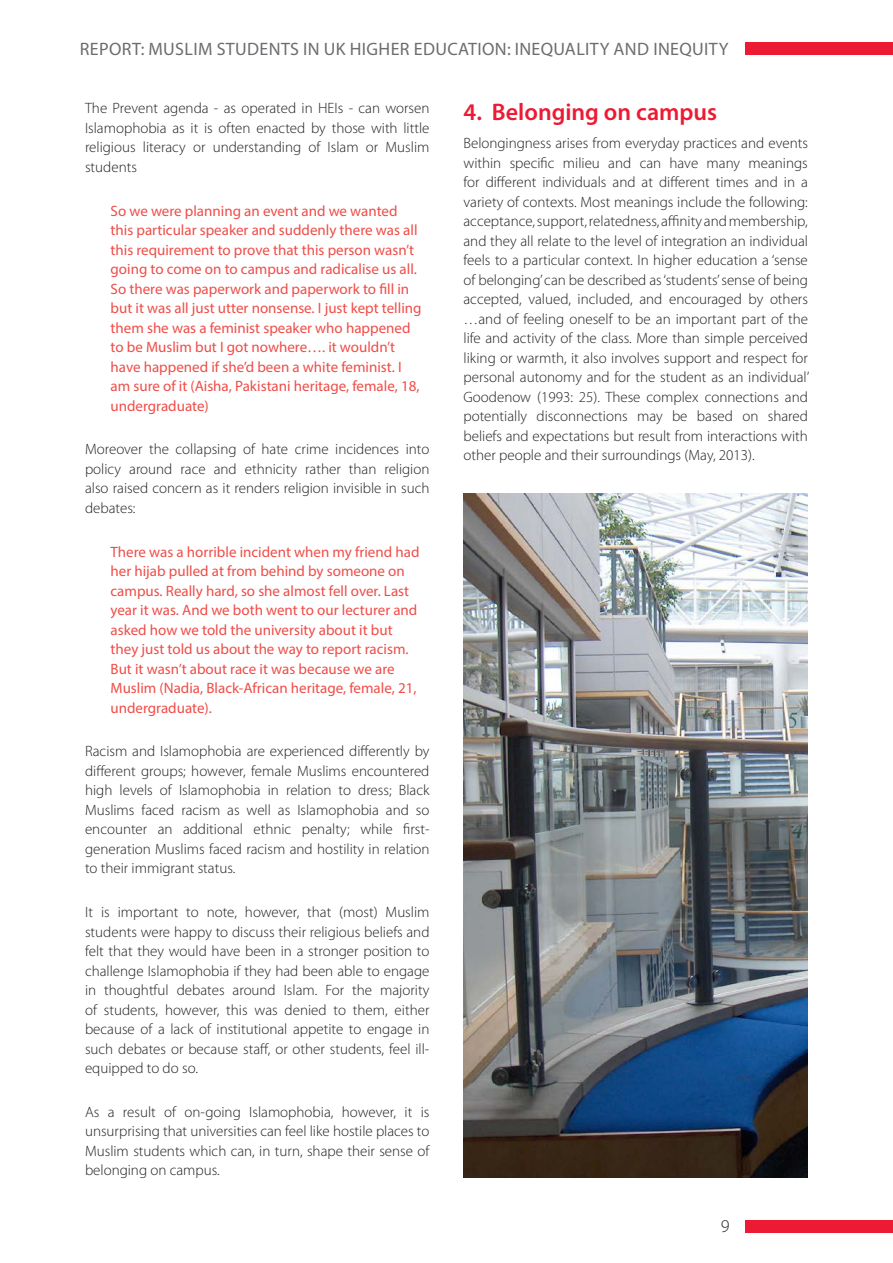
<style>
.page{position:relative;width:893px;height:1263px;background:#fff}
.page>*{position:absolute;margin:0;border:0;box-sizing:border-box;transform-origin:0 0}
.t1{font:600 24px "Myriad Pro";color:#ed1a33}
.t2{font:18px "Myriad Pro";letter-spacing:.02em;color:#6c6d70}
.t3{font:300 18px "Myriad Pro";color:#231f20}
.t4{font:300 15px/19.5px "Myriad Pro";color:#231f20;text-align:justify}
.t5{font:15px/19.5px "Myriad Pro";color:#ef4d48}
</style>
<div class="page">
<div style="left:746px;top:1220px;width:147px;height:13px;background:#ed1a33"></div>
<div style="left:746px;top:43px;width:147px;height:12px;background:#ed1a33"></div>
<img style="left:463px;top:493px;width:345px;height:685px">
<p class="t2" style="left:80px;top:38px;width:650px">REPORT: MUSLIM STUDENTS IN UK HIGHER EDUCATION: INEQUALITY AND INEQUITY</p>
<p class="t4" style="left:85px;top:99px;width:346px">The Prevent agenda - as operated in HEIs - can worsen Islamophobia as it is often enacted by those with little religious literacy or understanding of Islam or Muslim students</p>
<p class="t5" style="left:111px;top:201px;width:313px">So we were planning an event and we wanted this particular speaker and suddenly there was all this requirement to prove that this person wasn’t going to come on to campus and radicalise us all.<br>So there was paperwork and paperwork to fill in but it was all just utter nonsense. I just kept telling them she was a feminist speaker who happened to be Muslim but I got nowhere…. it wouldn’t have happened if she’d been a white feminist. I am sure of it (Aisha, Pakistani heritage, female, 18, undergraduate)</p>
<p class="t4" style="left:85px;top:440px;width:346px">Moreover the collapsing of hate crime incidences into policy around race and ethnicity rather than religion also raised concern as it renders religion invisible in such debates:</p>
<p class="t5" style="left:111px;top:542px;width:310px">There was a horrible incident when my friend had her hijab pulled at from behind by someone on campus. Really hard, so she almost fell over. Last year it was. And we both went to our lecturer and asked how we told the university about it but they just told us about the way to report racism.<br>But it wasn’t about race it was because we are Muslim (Nadia, Black-African heritage, female, 21, undergraduate).</p>
<p class="t4" style="left:85px;top:742px;width:346px">Racism and Islamophobia are experienced differently by different groups; however, female Muslims encountered high levels of Islamophobia in relation to dress; Black Muslims faced racism as well as Islamophobia and so encounter an additional ethnic penalty; while first&shy;generation Muslims faced racism and hostility in relation to their immigrant status.</p>
<p class="t4" style="left:85px;top:902px;width:346px">It is important to note, however, that (most) Muslim students were happy to discuss their religious beliefs and felt that they would have been in a stronger position to challenge Islamophobia if they had been able to engage in thoughtful debates around Islam. For the majority of students, however, this was denied to them, either because of a lack of institutional appetite to engage in such debates or because staff, or other students, feel ill&shy;equipped to do so.</p>
<p class="t4" style="left:85px;top:1102px;width:346px">As a result of on-going Islamophobia, however, it is unsurprising that universities can feel like hostile places to Muslim students which can, in turn, shape their sense of belonging on campus.</p>
<h1 class="t1" style="left:463px;top:97px;width:255px">4. Belonging on campus</h1>
<p class="t4" style="left:463px;top:134px;width:347px">Belongingness arises from everyday practices and events within specific milieu and can have many meanings for different individuals and at different times and in a variety of contexts. Most meanings include the following: acceptance, support, relatedness, affinity and membership, and they all relate to the level of integration an individual feels to a particular context. In higher education a ‘sense of belonging’ can be described as ‘students’ sense of being accepted, valued, included, and encouraged by others …and of feeling oneself to be an important part of the life and activity of the class. More than simple perceived liking or warmth, it also involves support and respect for personal autonomy and for the student as an individual’ Goodenow (1993: 25). These complex connections and potentially disconnections may be based on shared beliefs and expectations but result from interactions with other people and their surroundings (May, 2013).</p>
<p class="t3" style="left:721px;top:1216px;width:10px">9</p>
</div>
